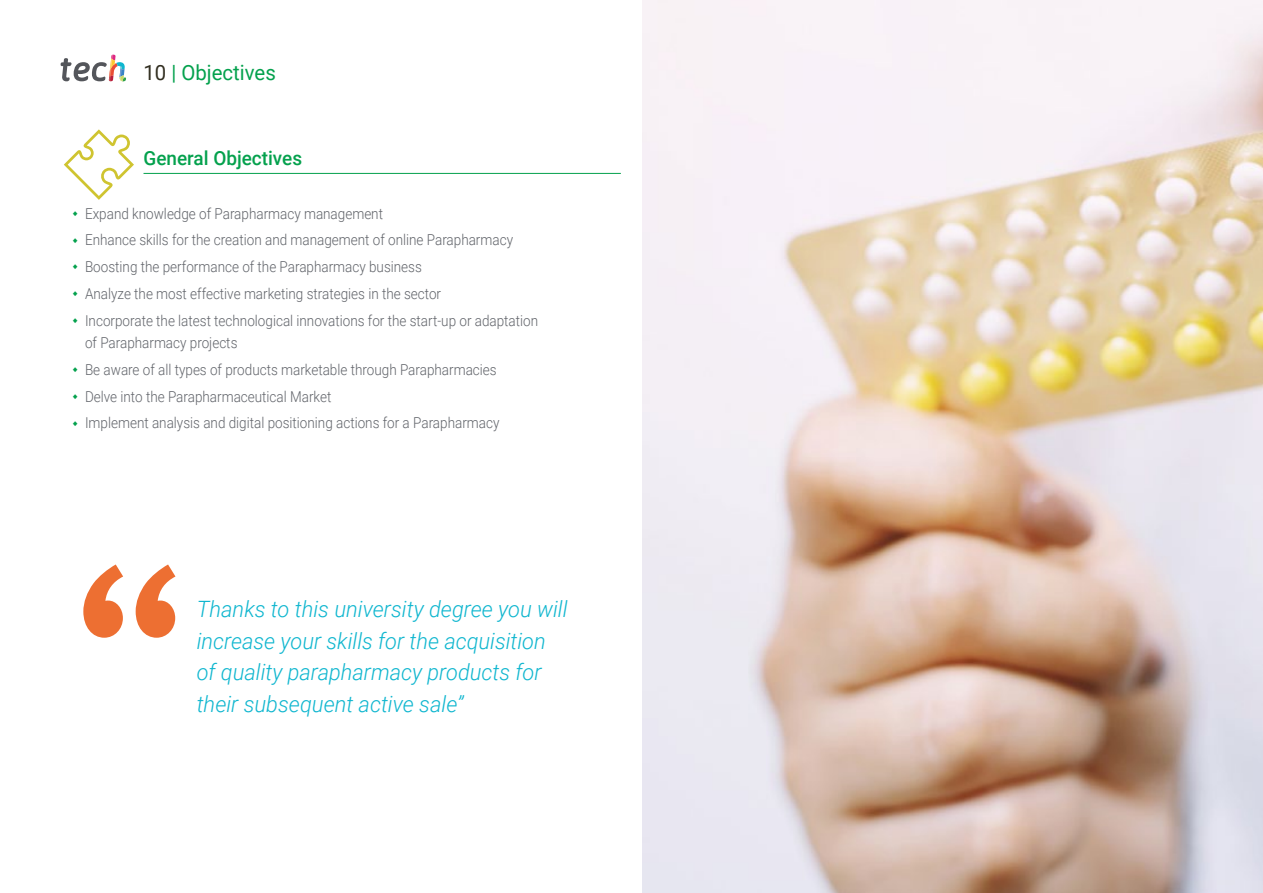
<style>
.page{position:relative;width:1263px;height:893px;background:#fff}
.page>*{position:absolute;margin:0;border:0;box-sizing:border-box;transform-origin:0 0}
.t1{font:italic 300 22.5px/31.5px "Roboto";color:#0fb6cf}
.t2{font:21px "Roboto";color:#04a14d}
.t3{font:500 19.5px "Roboto";color:#04a14d}
.t4{font:300 15px/26.7px "Roboto";color:#61646a;scale:.9 1}
.s1{color:#312e20}
</style>
<div class="page">
<hr style="left:144px;top:173px;width:477px;height:1px;background:#04a14d">
<svg style="left:64px;top:129px;width:70px;height:71px"></svg>
<img style="left:642px;top:0;width:621px;height:893px">
<svg style="left:61px;top:55px;width:65px;height:27px"></svg>
<svg style="left:83px;top:564px;width:92px;height:74px"></svg>
<h2 class="t2" style="left:144px;top:57px;width:134px"><span class="s1">10</span> | Objectives</h2>
<h3 class="t3" style="left:144px;top:144px;width:160px">General Objectives</h3>
<p class="t4" style="left:85px;top:199px;width:505px">Expand knowledge of Parapharmacy management<br>Enhance skills for the creation and management of online Parapharmacy Boosting the performance of the Parapharmacy business<br>Analyze the most effective marketing strategies in the sector<br>Incorporate the latest technological innovations for the start-up or adaptation</p>
<p class="t4" style="left:85px;top:329px;width:462px">of Parapharmacy projects<br>Be aware of all types of products marketable through Parapharmacies Delve into the Parapharmaceutical Market<br>Implement analysis and digital positioning actions for a Parapharmacy</p>
<h1 class="t1" style="left:197px;top:593px;width:372px">Thanks to this university degree you will increase your skills for the acquisition of quality parapharmacy products for their subsequent active sale”</h1>
</div>
